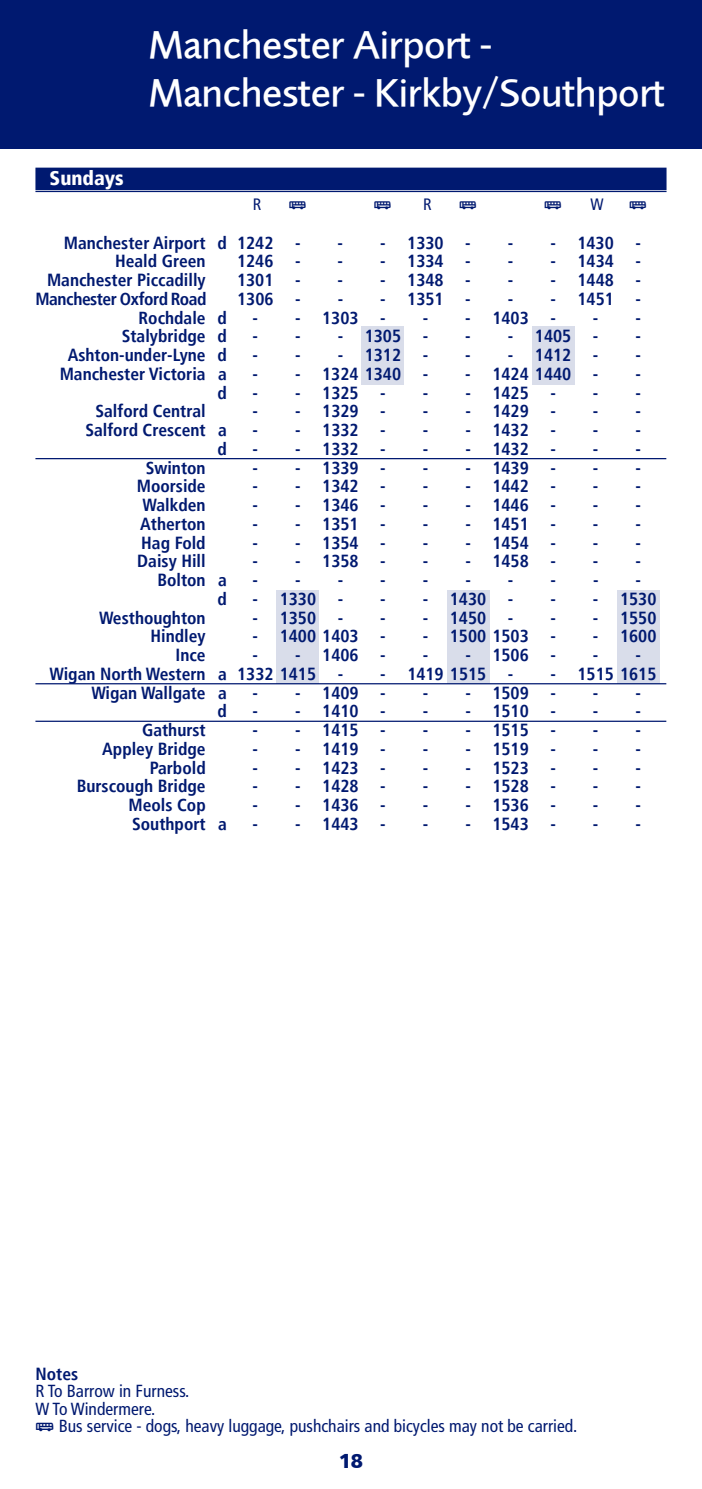
<style>
.page{position:relative;width:702px;height:1489px;background:#fff}
.page>*{position:absolute;margin:0;border:0;box-sizing:border-box;transform-origin:0 0}
.t1{font:500 40px/48px "Foundry Sans";letter-spacing:-.01em;color:#fff}
.t2{font:900 condensed 20px "Frutiger LT";color:#fff}
.t3{font:900 20px "Frutiger CE";color:#001970}
.t4{font:700 condensed 17.5px "Frutiger LT";color:#001970}
.t5{font:condensed 17.5px/17.5px "Frutiger LT";color:#001970}
.t6{font:700 condensed 17.5px "Frutiger LT";letter-spacing:-.025em;color:#001970}
.t7{font:16.5px "BRFACE2";color:#001970}
.t8{font:condensed 16.5px "Frutiger LT";color:#001970}
.s1{font-family:"BRFACE2";font-stretch:normal}
</style>
<div class="page">
<div style="left:0;top:0;width:702px;height:149px;background:#001970"></div>
<div style="left:276px;top:589px;width:43px;height:94px;background:#d9ddea"></div>
<div style="left:446px;top:589px;width:43px;height:94px;background:#d9ddea"></div>
<div style="left:617px;top:589px;width:42px;height:94px;background:#d9ddea"></div>
<div style="left:361px;top:326px;width:43px;height:59px;background:#d9ddea"></div>
<div style="left:531px;top:326px;width:43px;height:59px;background:#d9ddea"></div>
<div style="left:35px;top:168px;width:631px;height:22px;background:#001970"></div>
<hr style="left:35px;top:191px;width:631px;height:1px;background:#001970">
<hr style="left:35px;top:458px;width:631px;height:1px;background:#001970">
<hr style="left:35px;top:683px;width:631px;height:1px;background:#001970">
<hr style="left:35px;top:720px;width:631px;height:2px;background:#001970">
<p class="t2" style="left:50px;top:166px;width:76px">Sundays</p>
<h1 class="t1" style="left:149px;top:20px;width:517px">Manchester Airport -<br>Manchester - Kirkby/Southport</h1>
<p class="t8" style="left:253px;top:195px;width:10px">R</p>
<p class="t7" style="left:289px;top:194px;width:19px">G</p>
<p class="t7" style="left:374px;top:194px;width:19px">G</p>
<p class="t8" style="left:423px;top:195px;width:10px">R</p>
<p class="t7" style="left:459px;top:194px;width:19px">G</p>
<p class="t7" style="left:544px;top:194px;width:19px">G</p>
<p class="t8" style="left:590px;top:195px;width:15px">W</p>
<p class="t7" style="left:629px;top:194px;width:19px">G</p>
<p class="t4" style="left:64px;top:232px;width:238px">Manchester Airport d 1242 -</p>
<p class="t4" style="left:337px;top:232px;width:135px">- - 1330 -</p>
<p class="t4" style="left:507px;top:232px;width:135px">- - 1430 -</p>
<p class="t4" style="left:115px;top:251px;width:92px">Heald Green</p>
<p class="t4" style="left:237px;top:251px;width:65px">1246 -</p>
<p class="t4" style="left:337px;top:251px;width:135px">- - 1334 -</p>
<p class="t4" style="left:508px;top:251px;width:135px">- - 1434 -</p>
<p class="t4" style="left:47px;top:269px;width:160px">Manchester Piccadilly</p>
<p class="t4" style="left:237px;top:269px;width:65px">1301 -</p>
<p class="t4" style="left:337px;top:269px;width:135px">- - 1348 -</p>
<p class="t4" style="left:508px;top:269px;width:135px">- - 1448 -</p>
<p class="t6" style="left:35px;top:288px;width:173px">Manchester Oxford Road</p>
<p class="t4" style="left:237px;top:288px;width:65px">1306 -</p>
<p class="t4" style="left:337px;top:288px;width:135px">- - 1351 -</p>
<p class="t4" style="left:508px;top:288px;width:135px">- - 1451 -</p>
<p class="t4" style="left:138px;top:307px;width:90px">Rochdale d</p>
<p class="t4" style="left:252px;top:307px;width:135px">- - 1303 -</p>
<p class="t4" style="left:423px;top:307px;width:135px">- - 1403 -</p>
<p class="t4" style="left:593px;top:307px;width:50px">- -</p>
<p class="t4" style="left:122px;top:326px;width:107px">Stalybridge d</p>
<p class="t4" style="left:252px;top:326px;width:50px">- -</p>
<p class="t4" style="left:337px;top:326px;width:92px">- 1305 -</p>
<p class="t4" style="left:465px;top:326px;width:135px">- - 1405 -</p>
<p class="t4" style="left:635px;top:326px;width:7px">-</p>
<p class="t4" style="left:68px;top:344px;width:161px">Ashton-under-Lyne d</p>
<p class="t4" style="left:252px;top:344px;width:50px">- -</p>
<p class="t4" style="left:337px;top:344px;width:92px">- 1312 -</p>
<p class="t4" style="left:465px;top:344px;width:135px">- - 1412 -</p>
<p class="t4" style="left:635px;top:344px;width:7px">-</p>
<p class="t4" style="left:60px;top:363px;width:169px">Manchester Victoria a</p>
<p class="t4" style="left:252px;top:363px;width:177px">- - 1324 1340 -</p>
<p class="t4" style="left:465px;top:363px;width:135px">- 1424 1440 -</p>
<p class="t4" style="left:635px;top:363px;width:7px">-</p>
<p class="t4" style="left:217px;top:382px;width:11px">d</p>
<p class="t4" style="left:252px;top:382px;width:135px">- - 1325 -</p>
<p class="t4" style="left:423px;top:382px;width:135px">- - 1425 -</p>
<p class="t4" style="left:593px;top:382px;width:50px">- -</p>
<p class="t4" style="left:95px;top:401px;width:112px">Salford Central</p>
<p class="t4" style="left:252px;top:401px;width:135px">- - 1329 -</p>
<p class="t4" style="left:423px;top:401px;width:135px">- - 1429 -</p>
<p class="t4" style="left:593px;top:401px;width:50px">- -</p>
<p class="t4" style="left:85px;top:419px;width:143px">Salford Crescent a</p>
<p class="t4" style="left:252px;top:419px;width:135px">- - 1332 -</p>
<p class="t4" style="left:423px;top:419px;width:135px">- - 1432 -</p>
<p class="t4" style="left:593px;top:419px;width:50px">- -</p>
<p class="t4" style="left:217px;top:438px;width:11px">d</p>
<p class="t4" style="left:252px;top:438px;width:135px">- - 1332 -</p>
<p class="t4" style="left:423px;top:438px;width:135px">- - 1432 -</p>
<p class="t4" style="left:593px;top:438px;width:50px">- -</p>
<p class="t4" style="left:146px;top:457px;width:61px">Swinton</p>
<p class="t4" style="left:252px;top:457px;width:135px">- - 1339 -</p>
<p class="t4" style="left:423px;top:457px;width:135px">- - 1439 -</p>
<p class="t4" style="left:593px;top:457px;width:50px">- -</p>
<p class="t4" style="left:137px;top:476px;width:70px">Moorside</p>
<p class="t4" style="left:252px;top:476px;width:135px">- - 1342 -</p>
<p class="t4" style="left:423px;top:476px;width:135px">- - 1442 -</p>
<p class="t4" style="left:593px;top:476px;width:50px">- -</p>
<p class="t4" style="left:143px;top:494px;width:65px">Walkden</p>
<p class="t4" style="left:252px;top:494px;width:135px">- - 1346 -</p>
<p class="t4" style="left:423px;top:494px;width:135px">- - 1446 -</p>
<p class="t4" style="left:593px;top:494px;width:50px">- -</p>
<p class="t4" style="left:140px;top:513px;width:67px">Atherton</p>
<p class="t4" style="left:252px;top:513px;width:135px">- - 1351 -</p>
<p class="t4" style="left:423px;top:513px;width:135px">- - 1451 -</p>
<p class="t4" style="left:593px;top:513px;width:50px">- -</p>
<p class="t4" style="left:141px;top:532px;width:66px">Hag Fold</p>
<p class="t4" style="left:252px;top:532px;width:135px">- - 1354 -</p>
<p class="t4" style="left:423px;top:532px;width:135px">- - 1454 -</p>
<p class="t4" style="left:593px;top:532px;width:50px">- -</p>
<p class="t4" style="left:137px;top:551px;width:70px">Daisy Hill</p>
<p class="t4" style="left:252px;top:551px;width:135px">- - 1358 -</p>
<p class="t4" style="left:423px;top:551px;width:135px">- - 1458 -</p>
<p class="t4" style="left:593px;top:551px;width:50px">- -</p>
<p class="t4" style="left:157px;top:569px;width:71px">Bolton a</p>
<p class="t4" style="left:252px;top:569px;width:50px">- -</p>
<p class="t4" style="left:338px;top:569px;width:50px">- -</p>
<p class="t4" style="left:423px;top:569px;width:50px">- -</p>
<p class="t4" style="left:508px;top:569px;width:50px">- -</p>
<p class="t4" style="left:593px;top:569px;width:50px">- -</p>
<p class="t4" style="left:217px;top:588px;width:11px">d</p>
<p class="t4" style="left:252px;top:588px;width:92px">- 1330 -</p>
<p class="t4" style="left:380px;top:588px;width:135px">- - 1430 -</p>
<p class="t4" style="left:550px;top:588px;width:107px">- - 1530</p>
<p class="t4" style="left:99px;top:607px;width:108px">Westhoughton</p>
<p class="t4" style="left:252px;top:607px;width:92px">- 1350 -</p>
<p class="t4" style="left:380px;top:607px;width:135px">- - 1450 -</p>
<p class="t4" style="left:550px;top:607px;width:107px">- - 1550</p>
<p class="t4" style="left:150px;top:626px;width:57px">Hindley</p>
<p class="t4" style="left:252px;top:626px;width:135px">- 1400 1403 -</p>
<p class="t4" style="left:423px;top:626px;width:135px">- 1500 1503 -</p>
<p class="t4" style="left:593px;top:626px;width:65px">- 1600</p>
<p class="t4" style="left:175px;top:644px;width:32px">Ince</p>
<p class="t4" style="left:252px;top:644px;width:135px">- - 1406 -</p>
<p class="t4" style="left:423px;top:644px;width:135px">- - 1506 -</p>
<p class="t4" style="left:593px;top:644px;width:50px">- -</p>
<p class="t4" style="left:49px;top:663px;width:295px">Wigan North Western a 1332 1415 -</p>
<p class="t4" style="left:380px;top:663px;width:135px">- 1419 1515 -</p>
<p class="t4" style="left:550px;top:663px;width:107px">- 1515 1615</p>
<p class="t4" style="left:91px;top:682px;width:137px">Wigan Wallgate a</p>
<p class="t4" style="left:252px;top:682px;width:135px">- - 1409 -</p>
<p class="t4" style="left:423px;top:682px;width:135px">- - 1509 -</p>
<p class="t4" style="left:593px;top:682px;width:50px">- -</p>
<p class="t4" style="left:217px;top:701px;width:11px">d</p>
<p class="t4" style="left:252px;top:701px;width:135px">- - 1410 -</p>
<p class="t4" style="left:423px;top:701px;width:135px">- - 1510 -</p>
<p class="t4" style="left:593px;top:701px;width:50px">- -</p>
<p class="t4" style="left:142px;top:719px;width:65px">Gathurst</p>
<p class="t4" style="left:252px;top:719px;width:135px">- - 1415 -</p>
<p class="t4" style="left:423px;top:719px;width:135px">- - 1515 -</p>
<p class="t4" style="left:593px;top:719px;width:50px">- -</p>
<p class="t4" style="left:102px;top:738px;width:105px">Appley Bridge</p>
<p class="t4" style="left:252px;top:738px;width:135px">- - 1419 -</p>
<p class="t4" style="left:423px;top:738px;width:135px">- - 1519 -</p>
<p class="t4" style="left:593px;top:738px;width:50px">- -</p>
<p class="t4" style="left:150px;top:757px;width:57px">Parbold</p>
<p class="t4" style="left:252px;top:757px;width:135px">- - 1423 -</p>
<p class="t4" style="left:423px;top:757px;width:135px">- - 1523 -</p>
<p class="t4" style="left:593px;top:757px;width:50px">- -</p>
<p class="t4" style="left:77px;top:775px;width:130px">Burscough Bridge</p>
<p class="t4" style="left:252px;top:775px;width:135px">- - 1428 -</p>
<p class="t4" style="left:423px;top:775px;width:135px">- - 1528 -</p>
<p class="t4" style="left:593px;top:775px;width:50px">- -</p>
<p class="t4" style="left:128px;top:794px;width:79px">Meols Cop</p>
<p class="t4" style="left:252px;top:794px;width:135px">- - 1436 -</p>
<p class="t4" style="left:423px;top:794px;width:135px">- - 1536 -</p>
<p class="t4" style="left:593px;top:794px;width:50px">- -</p>
<p class="t4" style="left:132px;top:813px;width:96px">Southport a</p>
<p class="t4" style="left:252px;top:813px;width:135px">- - 1443 -</p>
<p class="t4" style="left:423px;top:813px;width:135px">- - 1543 -</p>
<p class="t4" style="left:593px;top:813px;width:50px">- -</p>
<p class="t4" style="left:35px;top:1363px;width:44px">Notes</p>
<p class="t5" style="left:35px;top:1382px;width:543px">R To Barrow in Furness.<br>W To Windermere.<br><span class="s1">G</span> Bus service - dogs, heavy luggage, pushchairs and bicycles may not be carried.</p>
<p class="t3" style="left:338px;top:1448px;width:26px">18</p>
</div>
